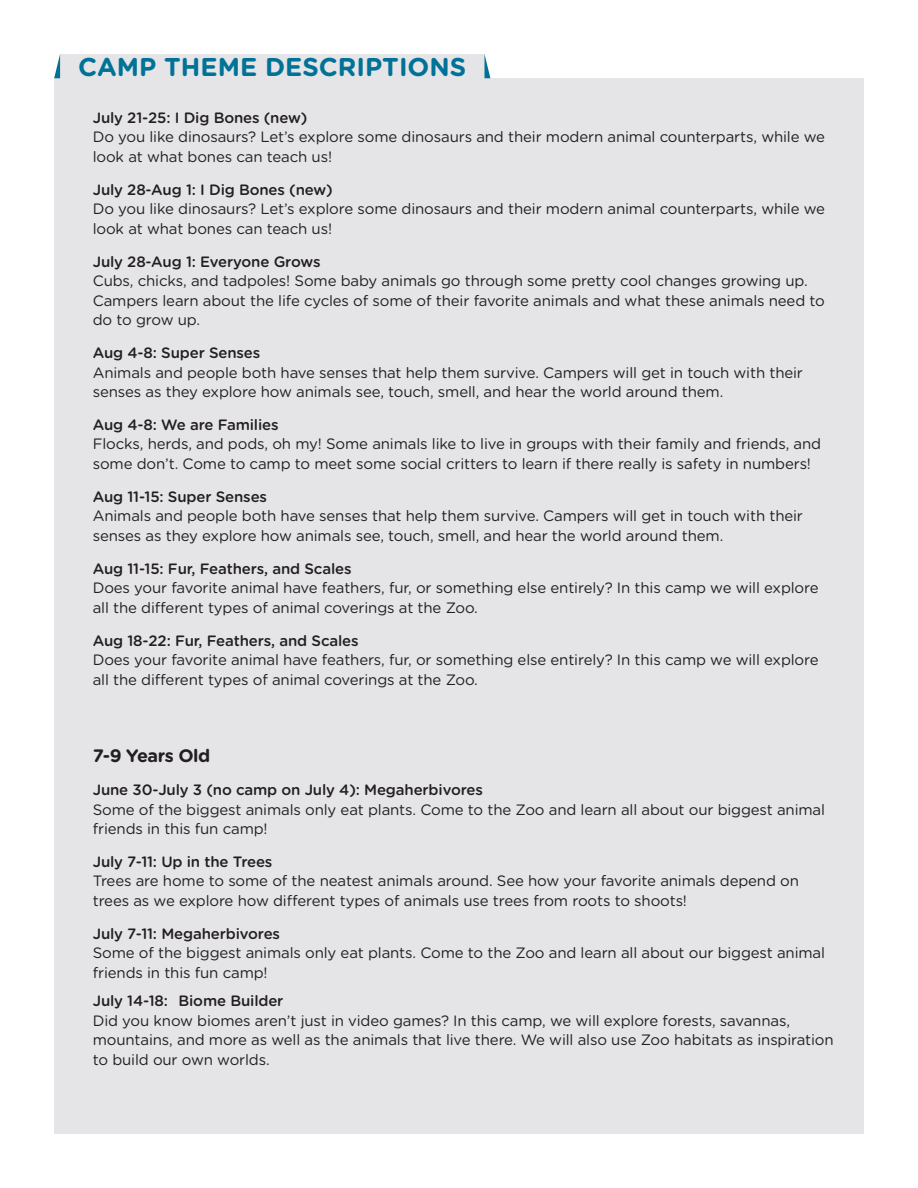
<style>
.page{position:relative;width:918px;height:1188px;background:#fff}
.page>*{position:absolute;margin:0;border:0;box-sizing:border-box;transform-origin:0 0}
.t1{font:700 25.8px "Gotham Rounded";color:#007297}
.t2{font:700 18px "Gotham Rounded";letter-spacing:-.025em;color:#231f20}
.t3{font:15px/19.5px "Gotham Rounded";letter-spacing:-.01em;color:#231f20}
.s1{font-weight:500}
</style>
<div class="page">
<div style="left:54px;top:78px;width:810px;height:1056px;background:#e5e4e6"></div>
<div style="left:60px;top:54px;width:424px;height:24px;background:#e5e4e6"></div>
<svg style="left:54px;top:54px;width:6px;height:24px"></svg>
<svg style="left:484px;top:54px;width:6px;height:24px"></svg>
<p class="t1" style="left:78px;top:48px;width:390px">CAMP THEME DESCRIPTIONS</p>
<p class="t3" style="left:93px;top:107px;width:734px"><span class="s1">July 21-25: I Dig Bones (new)<br></span>Do you like dinosaurs? Let’s explore some dinosaurs and their modern animal counterparts, while we look at what bones can teach us!</p>
<p class="t3" style="left:93px;top:179px;width:734px"><span class="s1">July 28-Aug 1: I Dig Bones (new)<br></span>Do you like dinosaurs? Let’s explore some dinosaurs and their modern animal counterparts, while we look at what bones can teach us!</p>
<p class="t3" style="left:93px;top:251px;width:734px"><span class="s1">July 28-Aug 1: Everyone Grows<br></span>Cubs, chicks, and tadpoles! Some baby animals go through some pretty cool changes growing up.<br>Campers learn about the life cycles of some of their favorite animals and what these animals need to do to grow up.</p>
<p class="t3" style="left:93px;top:342px;width:712px"><span class="s1">Aug 4-8: Super Senses<br></span>Animals and people both have senses that help them survive. Campers will get in touch with their senses as they explore how animals see, touch, smell, and hear the world around them.</p>
<p class="t3" style="left:93px;top:414px;width:730px"><span class="s1">Aug 4-8: We are Families<br></span>Flocks, herds, and pods, oh my! Some animals like to live in groups with their family and friends, and some don’t. Come to camp to meet some social critters to learn if there really is safety in numbers!</p>
<p class="t3" style="left:93px;top:486px;width:712px"><span class="s1">Aug 11-15: Super Senses<br></span>Animals and people both have senses that help them survive. Campers will get in touch with their senses as they explore how animals see, touch, smell, and hear the world around them.</p>
<p class="t3" style="left:93px;top:558px;width:727px"><span class="s1">Aug 11-15: Fur, Feathers, and Scales<br></span>Does your favorite animal have feathers, fur, or something else entirely? In this camp we will explore all the different types of animal coverings at the Zoo.</p>
<p class="t3" style="left:93px;top:630px;width:727px"><span class="s1">Aug 18-22: Fur, Feathers, and Scales<br></span>Does your favorite animal have feathers, fur, or something else entirely? In this camp we will explore all the different types of animal coverings at the Zoo.</p>
<p class="t2" style="left:93px;top:743px;width:119px">7-9 Years Old</p>
<p class="t3" style="left:93px;top:779px;width:734px"><span class="s1">June 30-July 3 (no camp on July 4): Megaherbivores<br></span>Some of the biggest animals only eat plants. Come to the Zoo and learn all about our biggest animal friends in this fun camp!</p>
<p class="t3" style="left:93px;top:851px;width:708px"><span class="s1">July 7-11: Up in the Trees<br></span>Trees are home to some of the neatest animals around. See how your favorite animals depend on trees as we explore how different types of animals use trees from roots to shoots!</p>
<p class="t3" style="left:93px;top:923px;width:734px"><span class="s1">July 7-11: Megaherbivores<br></span>Some of the biggest animals only eat plants. Come to the Zoo and learn all about our biggest animal friends in this fun camp!</p>
<p class="t3" style="left:93px;top:990px;width:742px"><span class="s1">July 14-18: Biome Builder<br></span>Did you know biomes aren’t just in video games? In this camp, we will explore forests, savannas, mountains, and more as well as the animals that live there. We will also use Zoo habitats as inspiration to build our own worlds.</p>
</div>
